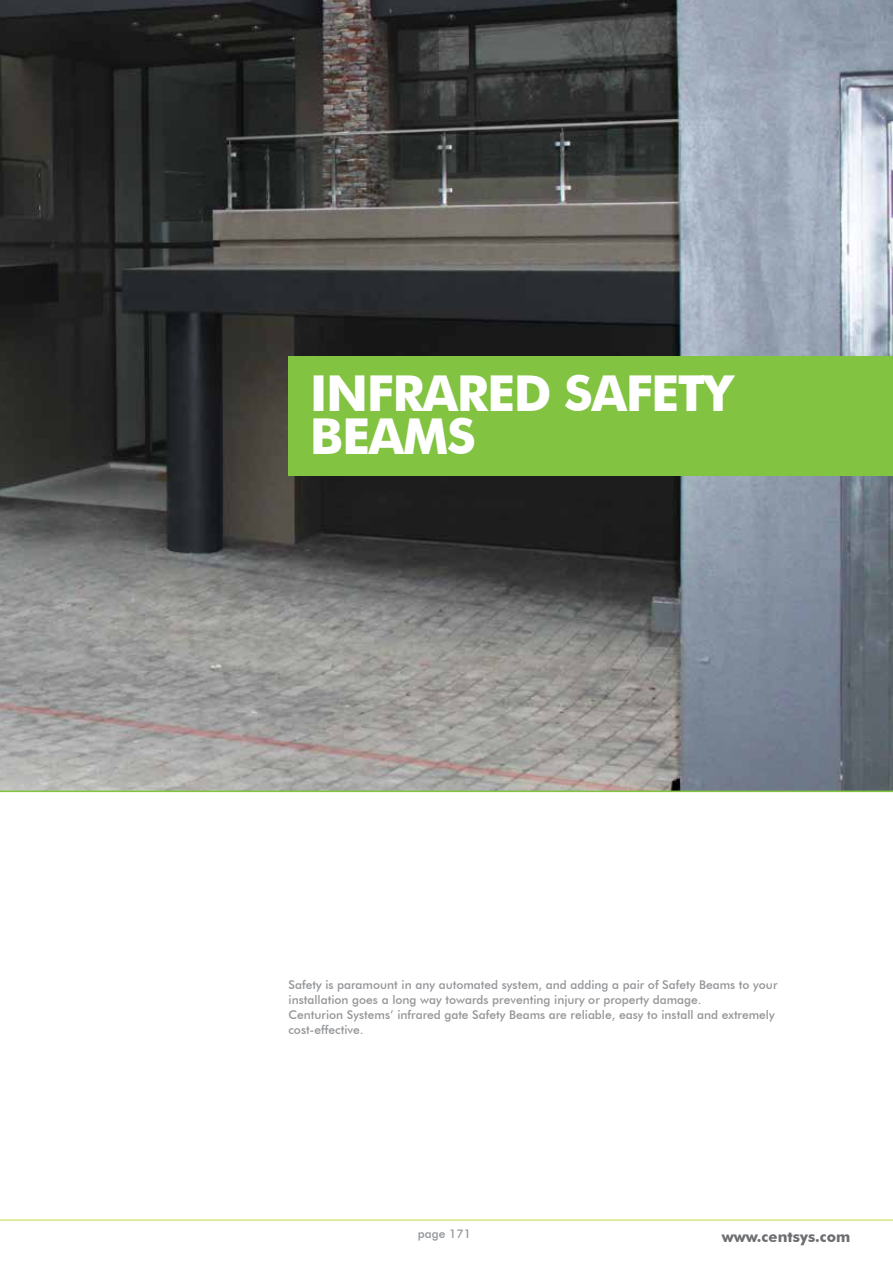
<style>
.page{position:relative;width:893px;height:1263px;background:#fff}
.page>*{position:absolute;margin:0;border:0;box-sizing:border-box;transform-origin:0 0}
.t1{font:700 49.5px/43.5px "Futura BT";letter-spacing:-.03em;color:#fff}
.t2{font:700 15px "Futura BT";color:#6d6e71}
.t3{font:500 12px/15px "Futura BT";color:#939598}
</style>
<div class="page">
<hr style="left:0;top:1220px;width:893px;height:1px;background:#bed740">
<img style="left:0;top:0;width:893px;height:790px">
<hr style="left:0;top:790px;width:893px;height:2px;background:#82c341">
<div style="left:289px;top:356px;width:604px;height:119px;background:#82c341"></div>
<h1 class="t1" style="left:310px;top:371px;width:425px">INFRARED SAFETY<br>BEAMS</h1>
<p class="t3" style="left:289px;top:977px;width:490px">Safety is paramount in any automated system, and adding a pair of Safety Beams to your installation goes a long way towards preventing injury or property damage.<br>Centurion Systems’ infrared gate Safety Beams are reliable, easy to install and extremely cost-effective.</p>
<p class="t3" style="left:418px;top:1226px;width:54px">page 171</p>
<p class="t2" style="left:722px;top:1227px;width:130px">www.centsys.com</p>
</div>
